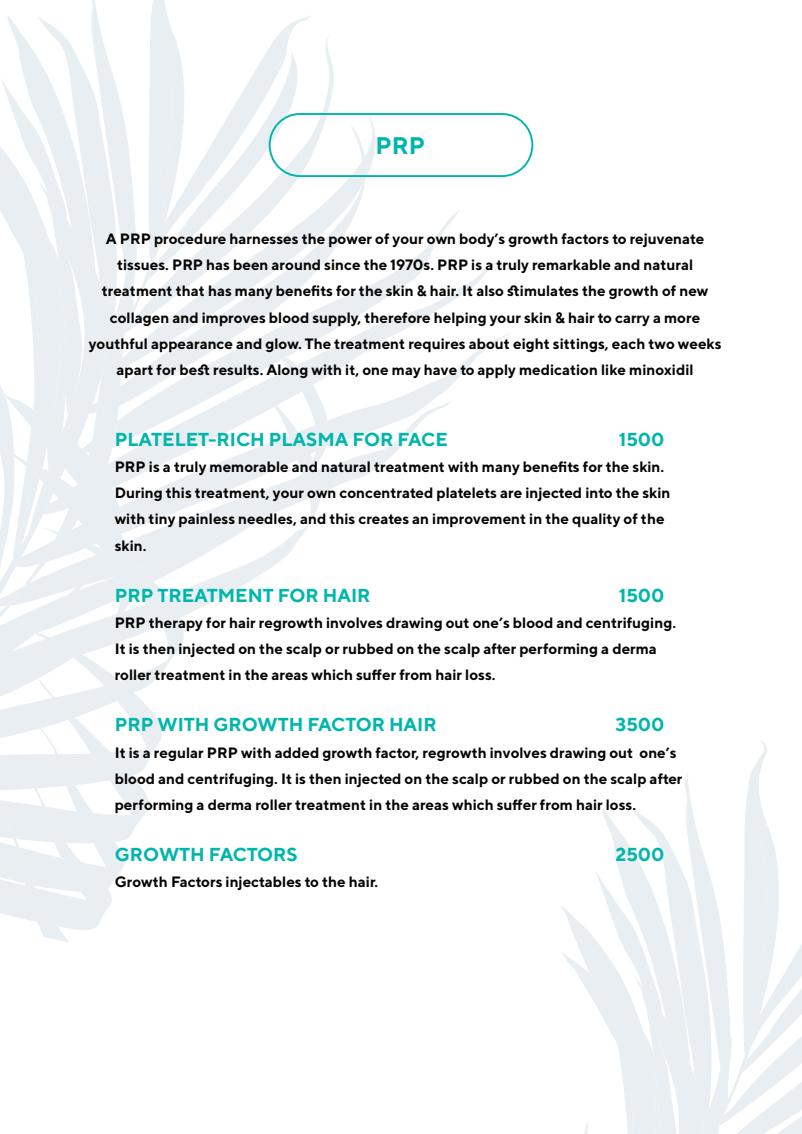
<style>
.page{position:relative;width:802px;height:1134px;background:#fff}
.page>*{position:absolute;margin:0;border:0;box-sizing:border-box;transform-origin:0 0}
.t1{font:700 24px "TT Norms";color:#00b6ac}
.t2{font:700 18.75px "TT Norms";color:#00b6ac}
.t3{font:700 15px/26.2px "TT Norms";color:#040503}
</style>
<div class="page">
<svg style="left:327px;top:262px;width:170px;height:226px"></svg>
<svg style="left:327px;top:210px;width:134px;height:237px"></svg>
<svg style="left:327px;top:369px;width:38px;height:38px"></svg>
<svg style="left:327px;top:110px;width:48px;height:259px"></svg>
<svg style="left:327px;top:37px;width:7px;height:296px"></svg>
<svg style="left:0;top:0;width:327px;height:942px"></svg>
<svg style="left:350px;top:125px;width:15px;height:37px"></svg>
<svg style="left:560px;top:740px;width:242px;height:394px"></svg>
<div style="left:269px;top:113px;width:264px;height:64px;border:2px solid #00b6ac;border-radius:31px"></div>
<p class="t1" style="left:376px;top:131px;width:51px">PRP</p>
<p class="t3" style="left:106px;top:225px;width:600px">A PRP procedure harnesses the power of your own body s’ growth factors to rejuvenate</p>
<p class="t3" style="left:89px;top:251px;width:634px;text-align:center">tissues. PRP has been around since the 1970 .s PRP is a truly remarkable and natural treatment that has many benefits for the skin &amp; hair It. also stimulates the growth of new collagen and improves blood supply, therefore helping your skin &amp; hair to carry a more youthful appearance and glow. The treatment requires about eight sittings, each two weeks apart for best results. Along with it, one may have to apply medication like minoxidil</p>
<p class="t2" style="left:115px;top:427px;width:335px">PLATELET-RICH PLASMA FOR FACE</p>
<p class="t3" style="left:115px;top:453px;width:557px">PRP is a truly memorable and natural treatment with many benefits for the skin.<br>During this treatment, your own concentrated platelets are injected into the skin</p>
<p class="t3" style="left:115px;top:506px;width:551px">with tiny painless needles, and this creates an improvement in the quality of the skin.</p>
<p class="t2" style="left:619px;top:583px;width:47px">1500</p>
<p class="t2" style="left:619px;top:427px;width:47px">1500</p>
<p class="t2" style="left:115px;top:583px;width:257px">PRP TREATMENT FOR HAIR</p>
<p class="t3" style="left:115px;top:609px;width:563px">PRP therapy for hair regrowth involves drawing out one s’ blood and centrifuging.<br>It is then injected on the scalp or rubbed on the scalp after performing a derma roller treatment in the areas which suffer from hair loss.</p>
<p class="t2" style="left:615px;top:713px;width:51px">3500</p>
<p class="t2" style="left:115px;top:713px;width:324px">PRP WITH GROWTH FACTOR HAIR</p>
<p class="t3" style="left:115px;top:739px;width:569px">It is a regular PRP with added growth factor, regrowth involves drawing out one s’ blood and centrifuging It. is then injected on the scalp or rubbed on the scalp after performing a derma roller treatment in the areas which suffer from hair loss.</p>
<p class="t2" style="left:615px;top:843px;width:51px">2500</p>
<p class="t2" style="left:115px;top:843px;width:185px">GROWTH FACTORS</p>
<p class="t3" style="left:115px;top:869px;width:265px">Growth Factors injectables to the hair.</p>
</div>
